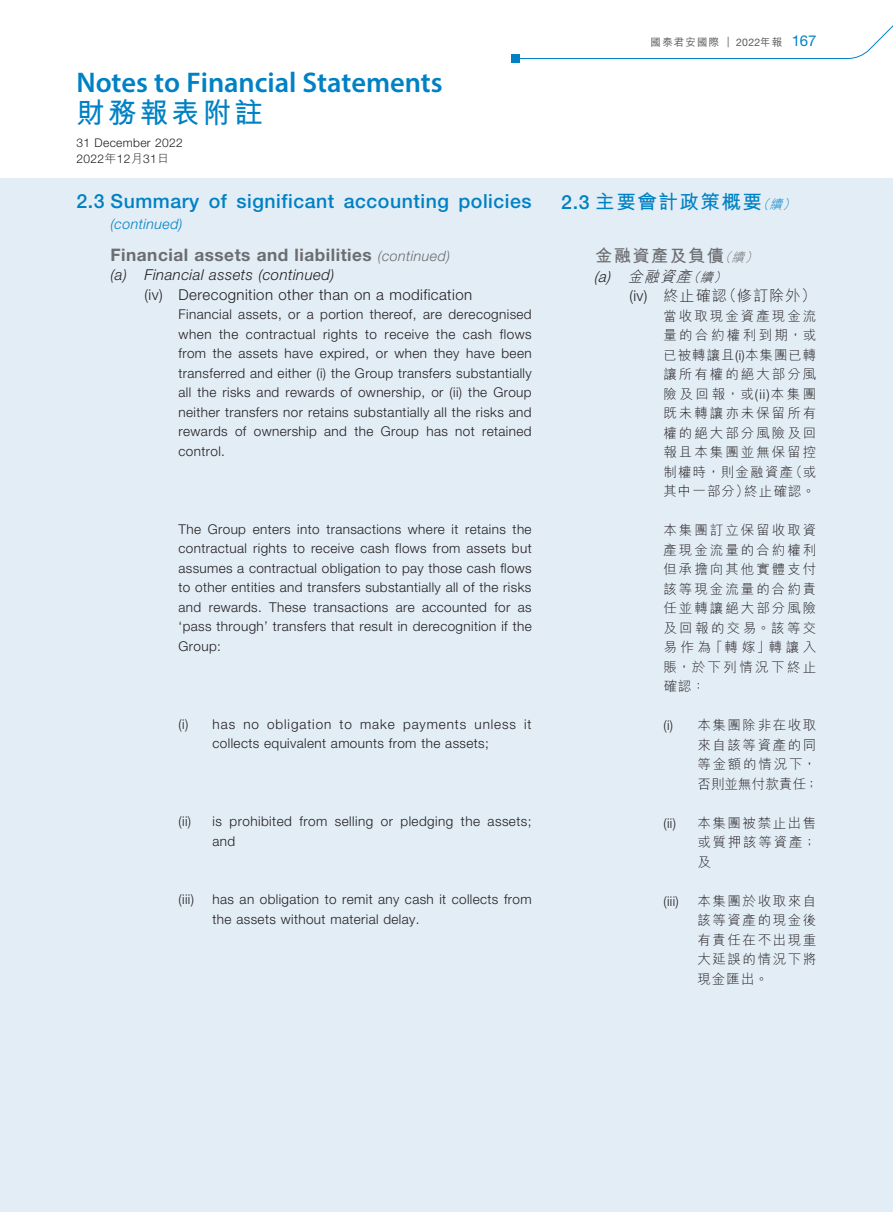
<style>
.page{position:relative;width:893px;height:1212px;background:#fff}
.page>*{position:absolute;margin:0;border:0;box-sizing:border-box;transform-origin:0 0}
.t1{font:28.5px "Myriad Variable Concept";letter-spacing:-.005em;color:#0081c4}
.t2{font:700 28.5px "M Hei HK";letter-spacing:.11em;color:#0081c4}
.t3{font:500 19.5px "Helvetica Neue LT Std";letter-spacing:.03em;color:#0081c4}
.t4{font:700 19.5px "M Hei HK";letter-spacing:.08em;color:#0081c4}
.t5{font:700 17.25px "Helvetica Neue LT Std";letter-spacing:.03em;color:#6c6d70}
.t6{font:700 17.25px "M Hei HK";letter-spacing:.08em;color:#6c6d70}
.t7{font:300 15px "Helvetica Neue LT Std";letter-spacing:.03em;color:#231f20}
.t8{font:italic 300 15px "Helvetica Neue LT Std";letter-spacing:.03em;color:#231f20}
.t9{font:300 15px/19.5px "M Hei HK";letter-spacing:.08em;color:#231f20}
.t10{font:italic 300 14.25px "Helvetica Neue LT Std";letter-spacing:.03em;color:#0081c4}
.t11{font:300 13.5px/19.5px "Helvetica Neue LT Std";letter-spacing:.03em;color:#231f20}
.t12{font:300 13.5px/19.5px "M Hei HK";letter-spacing:.13em;color:#231f20;text-align:justify}
.t13{font:300 12px/16.5px "Helvetica Neue LT Std";letter-spacing:.03em;color:#231f20}
.t14{font:500 10.5px "M Hei HK";letter-spacing:.11em;color:#57585a}
.s1{font-family:"M Hei HK"}
.s2{font-weight:300;font-style:italic;font-size:14.25px}
.s3{font-family:"Helvetica Neue LT Std";font-weight:400}
.s4{font-family:"Helvetica Neue LT Std";font-weight:400;font-size:15px;color:#0081c4}
.s5{font-family:"Helvetica Neue LT Std";font-weight:500}
.s6{font-weight:300;font-style:italic;font-size:12.75px}
.s7{font-family:"Helvetica Neue LT Std";font-style:italic}
.s8{font-style:italic}
.s9{font-style:italic;font-size:12.75px}
.s10{font-family:"Helvetica Neue LT Std"}
</style>
<div class="page">
<svg style="left:520px;top:25px;width:373px;height:34px"></svg>
<div style="left:511px;top:54px;width:9px;height:9px;background:#0081c4"></div>
<div style="left:0;top:179px;width:893px;height:1033px;background:#e3edf6"></div>
<h1 class="t1" style="left:77px;top:66px;width:368px">Notes to Financial Statements</h1>
<h1 class="t2" style="left:77px;top:92px;width:188px">財務報表附註</h1>
<p class="t13" style="left:77px;top:134px;width:108px">31 December 2022<br>2022<span class="s1">年</span>12<span class="s1">月</span>31<span class="s1">日</span></p>
<h2 class="t3" style="left:77px;top:189px;width:457px">2.3 Summary of significant accounting policies</h2>
<p class="t10" style="left:111px;top:215px;width:74px">(continued)</p>
<p class="t5" style="left:111px;top:244px;width:341px">Financial assets and liabilities <span class="s2">(continued)</span></p>
<p class="t8" style="left:111px;top:266px;width:225px">(a) Financial assets (continued)</p>
<p class="t7" style="left:145px;top:285px;width:329px">(iv) Derecognition other than on a modification</p>
<p class="t11" style="left:179px;top:304px;width:355px;text-align:justify">Financial assets, or a portion thereof, are derecognised when the contractual rights to receive the cash flows from the assets have expired, or when they have been transferred and either (i) the Group transfers substantially all the risks and rewards of ownership, or (ii) the Group neither transfers nor retains substantially all the risks and rewards of ownership and the Group has not retained control.</p>
<p class="t11" style="left:179px;top:519px;width:355px;text-align:justify">The Group enters into transactions where it retains the contractual rights to receive cash flows from assets but assumes a contractual obligation to pay those cash flows to other entities and transfers substantially all of the risks and rewards. These transactions are accounted for as ‘pass through’ transfers that result in derecognition if the Group:</p>
<p class="t11" style="left:213px;top:714px;width:320px;text-indent:-34px">(i) has no obligation to make payments unless it collects equivalent amounts from the assets;</p>
<p class="t11" style="left:213px;top:811px;width:320px;text-indent:-34px">(ii) is prohibited from selling or pledging the assets; and</p>
<p class="t11" style="left:179px;top:889px;width:17px">(iii)</p>
<p class="t11" style="left:213px;top:889px;width:321px">has an obligation to remit any cash it collects from the assets without material delay.</p>
<p class="t14" style="left:651px;top:34px;width:168px">國泰君安國際 <span class="s3">| 2022</span>年報 <span class="s4">167</span></p>
<h2 class="t4" style="left:561px;top:187px;width:239px"><span class="s5">2.3</span> 主要會計政策概要<span class="s6">（續）</span></h2>
<p class="t6" style="left:595px;top:243px;width:167px">金融資產及負債<span class="s6">（續）</span></p>
<p class="t9" style="left:629px;top:266px;width:188px;text-indent:-36px"><span class="s7">(a)</span> <span class="s8">金融資產</span><span class="s9">（續）<br></span><span class="s10">(iv)</span> 終止確認（修訂除外）</p>
<p class="t12" style="left:663px;top:306px;width:155px">當收取現金資產現金流量的合約權利到期，或已被轉讓且<span class="s10">(i)</span>本集團已轉讓所有權的絕大部分風險及回報，或<span class="s10">(ii)</span>本集團既未轉讓亦未保留所有權的絕大部分風險及回報且本集團並無保留控制權時，則金融資產（或其中一部分）終止確認。</p>
<p class="t12" style="left:663px;top:520px;width:155px">本集團訂立保留收取資產現金流量的合約權利但承擔向其他實體支付該等現金流量的合約責任並轉讓絕大部分風險及回報的交易。該等交易作為「轉嫁」轉讓入賬，於下列情況下終止確認：</p>
<p class="t12" style="left:697px;top:715px;width:122px;text-align:left;text-indent:-34px"><span class="s10">(i)</span> 本集團除非在收取來自該等資產的同等金額的情況下，否則並無付款責任；</p>
<p class="t11" style="left:663px;top:813px;width:14px">(ii)</p>
<p class="t12" style="left:697px;top:812px;width:121px">本集團被禁止出售或質押該等資產；及</p>
<p class="t11" style="left:663px;top:891px;width:17px">(iii)</p>
<p class="t12" style="left:697px;top:890px;width:121px">本集團於收取來自該等資產的現金後有責任在不出現重大延誤的情況下將現金匯出。</p>
</div>
